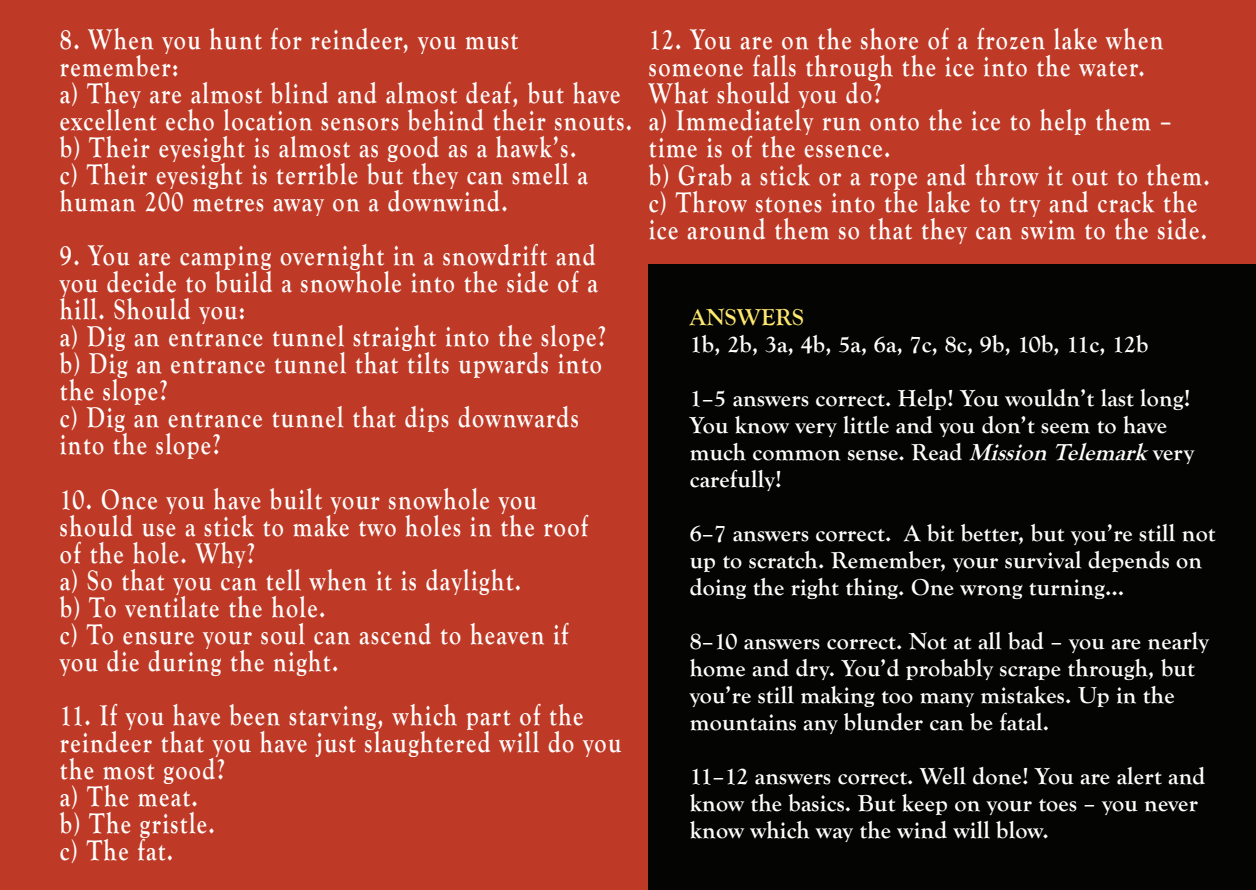
<style>
.page{position:relative;width:1256px;height:890px;background:#fff}
.page>*{position:absolute;margin:0;border:0;box-sizing:border-box;transform-origin:0 0}
.t1{font:700 29.4px/27px "Goudy Old Style T";letter-spacing:.06em;color:#fff;scale:.81 1}
.t2{font:700 24px/27px "Goudy Old Style T";letter-spacing:.01em;color:#fff}
.t3{font:700 24px "Goudy Old Style T";letter-spacing:.01em;color:#ffe86f}
.s1{font-style:italic}
</style>
<div class="page">
<div style="left:0;top:0;width:1255px;height:890px;background:#bf3a26"></div>
<div style="left:648px;top:264px;width:607px;height:626px;background:#040503"></div>
<p class="t1" style="left:60px;top:26px;width:708px">8. When you hunt for reindeer, you must remember:<br>a) They are almost blind and almost deaf, but have excellent echo location sensors behind their snouts. b) Their eyesight is almost as good as a hawk’s.<br>c) Their eyesight is terrible but they can smell a human 200 metres away on a downwind.</p>
<p class="t1" style="left:60px;top:242px;width:675px">9. You are camping overnight in a snowdrift and you decide to build a snowhole into the side of a hill. Should you:<br>a) Dig an entrance tunnel straight into the slope? b) Dig an entrance tunnel that tilts upwards into the slope?<br>c) Dig an entrance tunnel that dips downwards into the slope?</p>
<p class="t1" style="left:60px;top:485px;width:653px">10. Once you have built your snowhole you should use a stick to make two holes in the roof of the hole. Why?<br>a) So that you can tell when it is daylight.<br>b) To ventilate the hole.<br>c) To ensure your soul can ascend to heaven if you die during the night.</p>
<p class="t1" style="left:60px;top:702px;width:694px">11. If you have been starving, which part of the reindeer that you have just slaughtered will do you the most good?<br>a) The meat.<br>b) The gristle.<br>c) The fat.</p>
<p class="t1" style="left:648px;top:27px;width:693px">12. You are on the shore of a frozen lake when someone falls through the ice into the water.<br>What should you do?<br>a) Immediately run onto the ice to help them – time is of the essence.<br>b) Grab a stick or a rope and throw it out to them. c) Throw stones into the lake to try and crack the ice around them so that they can swim to the side.</p>
<p class="t3" style="left:689px;top:303px;width:116px">ANSWERS</p>
<p class="t2" style="left:689px;top:331px;width:460px">1b, 2b, 3a, 4b, 5a, 6a, 7c, 8c, 9b, 10b, 11c, 12b</p>
<p class="t2" style="left:689px;top:385px;width:506px">1–5 answers correct. Help! You wouldn’t last long!<br>You know very little and you don’t seem to have much common sense. Read <span class="s1">Mission Telemark</span>very carefully!</p>
<p class="t2" style="left:689px;top:520px;width:527px">6–7 answers correct. A bit better, but you’re still not up to scratch. Remember, your survival depends on doing the right thing. One wrong turning…</p>
<p class="t2" style="left:689px;top:628px;width:520px">8–10 answers correct. Not at all bad – you are nearly home and dry. You’d probably scrape through, but you’re still making too many mistakes. Up in the mountains any blunder can be fatal.</p>
<p class="t2" style="left:689px;top:763px;width:517px">11–12 answers correct. Well done! You are alert and know the basics. But keep on your toes – you never know which way the wind will blow.</p>
</div>
